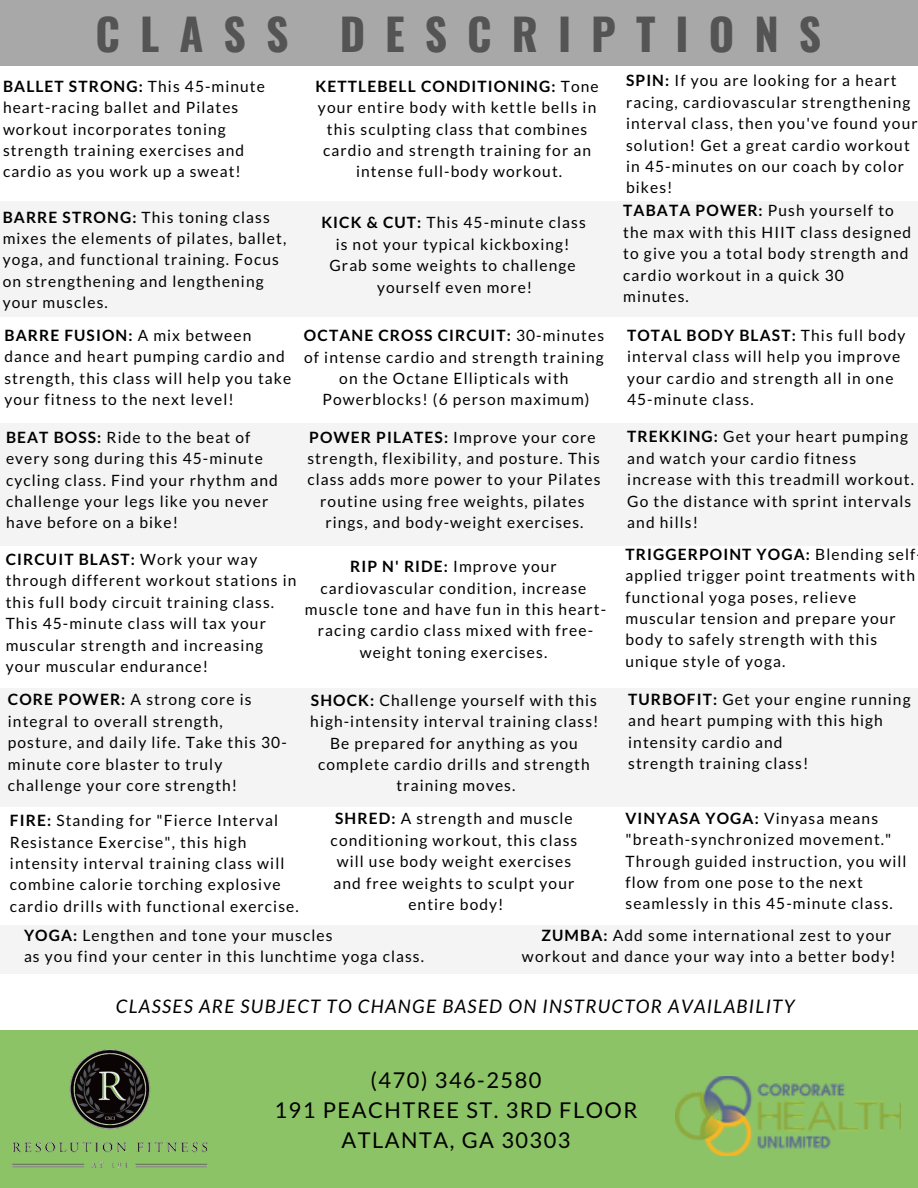
<style>
.page{position:relative;width:918px;height:1188px;background:#fff}
.page>*{position:absolute;margin:0;border:0;box-sizing:border-box;transform-origin:0 0}
.t1{font:700 43.65px "Oswald";letter-spacing:.46em;color:#545454}
.t2{font:21.75px/30.3px "Lato";letter-spacing:.07em;color:#000;text-align:center}
.t3{font:italic 18.75px "Lato";letter-spacing:.07em;color:#000}
.t4{font:15.6px/21.3px "Lato";letter-spacing:.07em;color:#000}
.s1{font-weight:700}
</style>
<div class="page">
<div style="left:0;top:0;width:918px;height:65px;background:#a8a8a8"></div>
<div style="left:0;top:1031px;width:918px;height:157px;background:#8dc367"></div>
<img style="left:12px;top:1049px;width:196px;height:119px">
<img style="left:676px;top:1076px;width:225px;height:80px">
<div style="left:0;top:201px;width:918px;height:116px;background:#f4f4f4"></div>
<div style="left:0;top:423px;width:918px;height:123px;background:#f4f4f4"></div>
<div style="left:0;top:688px;width:918px;height:119px;background:#f4f4f4"></div>
<div style="left:0;top:926px;width:918px;height:48px;background:#f4f4f4"></div>
<h1 class="t1" style="left:96px;top:0;width:727px">CLASS DESCRIPTIONS</h1>
<p class="t4" style="left:3px;top:75px;width:264px"><span class="s1">BALLET STRONG:</span> This 45-minute heart-racing ballet and Pilates workout incorporates toning strength training exercises and cardio as you work up a sweat!</p>
<p class="t4" style="left:316px;top:75px;width:284px;text-align:center"><span class="s1">KETTLEBELL CONDITIONING:</span> Tone your entire body with kettle bells in this sculpting class that combines cardio and strength training for an intense full-body workout.</p>
<p class="t4" style="left:3px;top:206px;width:285px"><span class="s1">BARRE STRONG:</span> This toning class mixes the elements of pilates, ballet, yoga, and functional training. Focus on strengthening and lengthening your muscles.</p>
<p class="t4" style="left:4px;top:324px;width:288px"><span class="s1">BARRE FUSION:</span> A mix between dance and heart pumping cardio and strength, this class will help you take your fitness to the next level!</p>
<p class="t4" style="left:321px;top:212px;width:266px;text-align:center"><span class="s1">KICK &amp; CUT:</span> This 45-minute class is not your typical kickboxing!<br>Grab some weights to challenge yourself even more!</p>
<p class="t4" style="left:304px;top:324px;width:302px;text-align:center"><span class="s1">OCTANE CROSS CIRCUIT:</span> 30-minutes of intense cardio and strength training on the Octane Ellipticals with Powerblocks! (6 person maximum)</p>
<p class="t4" style="left:6px;top:426px;width:273px"><span class="s1">BEAT BOSS:</span> Ride to the beat of every song during this 45-minute cycling class. Find your rhythm and challenge your legs like you never have before on a bike!</p>
<p class="t4" style="left:6px;top:548px;width:292px"><span class="s1">CIRCUIT BLAST:</span> Work your way through different workout stations in this full body circuit training class.<br>This 45-minute class will tax your muscular strength and increasing your muscular endurance!</p>
<p class="t4" style="left:307px;top:426px;width:295px;text-align:center"><span class="s1">POWER PILATES:</span> Improve your core strength, flexibility, and posture. This class adds more power to your Pilates routine using free weights, pilates rings, and body-weight exercises.</p>
<p class="t4" style="left:305px;top:555px;width:303px;text-align:center"><span class="s1">RIP N' RIDE:</span> Improve your cardiovascular condition, increase muscle tone and have fun in this heart&shy;racing cardio class mixed with free&shy;weight toning exercises.</p>
<p class="t4" style="left:626px;top:70px;width:293px"><span class="s1">SPIN:</span> If you are looking for a heart racing, cardiovascular strengthening interval class, then you've found your solution! Get a great cardio workout in 45-minutes on our coach by color bikes!</p>
<p class="t4" style="left:623px;top:200px;width:290px"><span class="s1">TABATA POWER:</span> Push yourself to the max with this HIIT class designed to give you a total body strength and cardio workout in a quick 30 minutes.</p>
<p class="t4" style="left:627px;top:324px;width:280px"><span class="s1">TOTAL BODY BLAST:</span> This full body interval class will help you improve your cardio and strength all in one<br>45-minute class.</p>
<p class="t4" style="left:627px;top:426px;width:288px"><span class="s1">TREKKING:</span> Get your heart pumping and watch your cardio fitness increase with this treadmill workout.<br>Go the distance with sprint intervals and hills!</p>
<p class="t4" style="left:626px;top:543px;width:292px"><span class="s1">TRIGGERPOINT YOGA:</span> Blending self applied trigger point treatments with functional yoga poses, relieve muscular tension and prepare your body to safely strength with this unique style of yoga.</p>
<p class="t4" style="left:628px;top:688px;width:284px"><span class="s1">TURBOFIT:</span> Get your engine running and heart pumping with this high intensity cardio and<br>strength training class!</p>
<p class="t4" style="left:8px;top:689px;width:280px"><span class="s1">CORE POWER:</span> A strong core is integral to overall strength, posture, and daily life. Take this 30- minute core blaster to truly challenge your core strength!</p>
<p class="t4" style="left:310px;top:689px;width:290px;text-align:center"><span class="s1">SHOCK:</span> Challenge yourself with this high-intensity interval training class!<br>Be prepared for anything as you complete cardio drills and strength training moves.</p>
<p class="t4" style="left:331px;top:808px;width:248px;text-align:center"><span class="s1">SHRED:</span> A strength and muscle conditioning workout, this class will use body weight exercises and free weights to sculpt your entire body!</p>
<p class="t4" style="left:626px;top:807px;width:283px"><span class="s1">VINYASA YOGA:</span> Vinyasa means "breath-synchronized movement." Through guided instruction, you will flow from one pose to the next seamlessly in this 45-minute class.</p>
<p class="t4" style="left:522px;top:924px;width:375px;text-align:right"><span class="s1">ZUMBA:</span> Add some international zest to your workout and dance your way into a better body!</p>
<p class="t3" style="left:116px;top:995px;width:680px">CLASSES ARE SUBJECT TO CHANGE BASED ON INSTRUCTOR AVAILABILITY</p>
<p class="t4" style="left:10px;top:809px;width:290px"><span class="s1">FIRE:</span> Standing for "Fierce Interval Resistance Exercise", this high intensity interval training class will combine calorie torching explosive cardio drills with functional exercise.</p>
<p class="t4" style="left:24px;top:924px;width:402px"><span class="s1">YOGA:</span> Lengthen and tone your muscles<br>as you find your center in this lunchtime yoga class.</p>
<h2 class="t2" style="left:274px;top:1064px;width:365px">(470) 346-2580<br>191 PEACHTREE ST. 3RD FLOOR<br>ATLANTA, GA 30303</h2>
</div>
